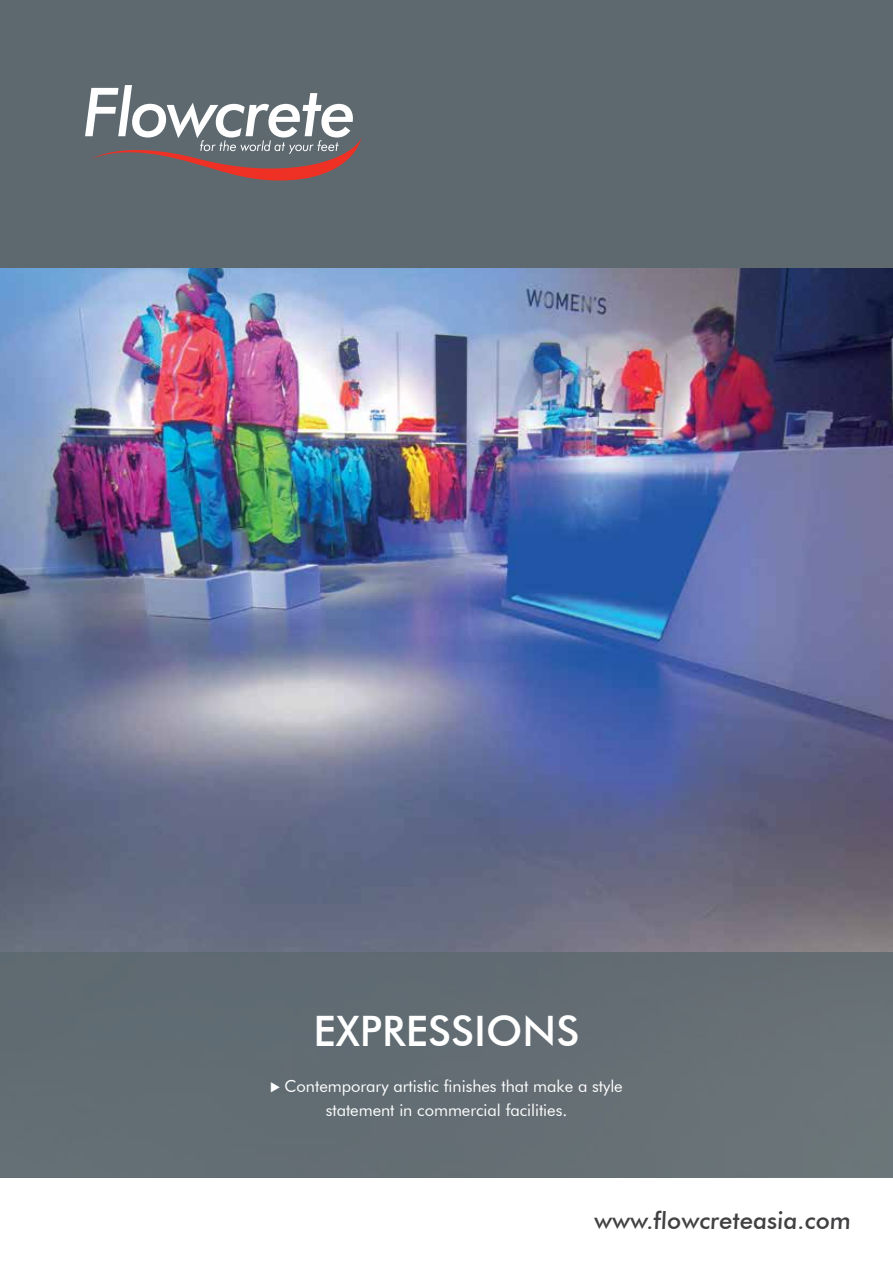
<style>
.page{position:relative;width:893px;height:1263px;background:#fff}
.page>*{position:absolute;margin:0;border:0;box-sizing:border-box;transform-origin:0 0}
.t1{font:500 42px "Futura BT";color:#fff}
.t2{font:500 24px "Futura BT";color:#414042}
.t3{font:16.5px/24px "Futura BT";color:#fff;text-align:center}
.s1{font-family:"Proxima Nova";font-weight:700}
</style>
<div class="page">
<img style="left:0;top:268px;width:893px;height:684px">
<div style="left:0;top:0;width:893px;height:268px;background:#5d696f"></div>
<svg style="left:85px;top:85px;width:276px;height:96px"></svg>
<div style="left:0;top:952px;width:893px;height:226px;background:#5d696f"></div>
<h1 class="t1" style="left:314px;top:1006px;width:267px">EXPRESSIONS</h1>
<p class="t3" style="left:270px;top:1074px;width:354px"><span class="s1">⊲</span> Contemporary artistic finishes that make a style statement in commercial facilities.</p>
<h2 class="t2" style="left:594px;top:1206px;width:260px">www.flowcreteasia.com</h2>
</div>
